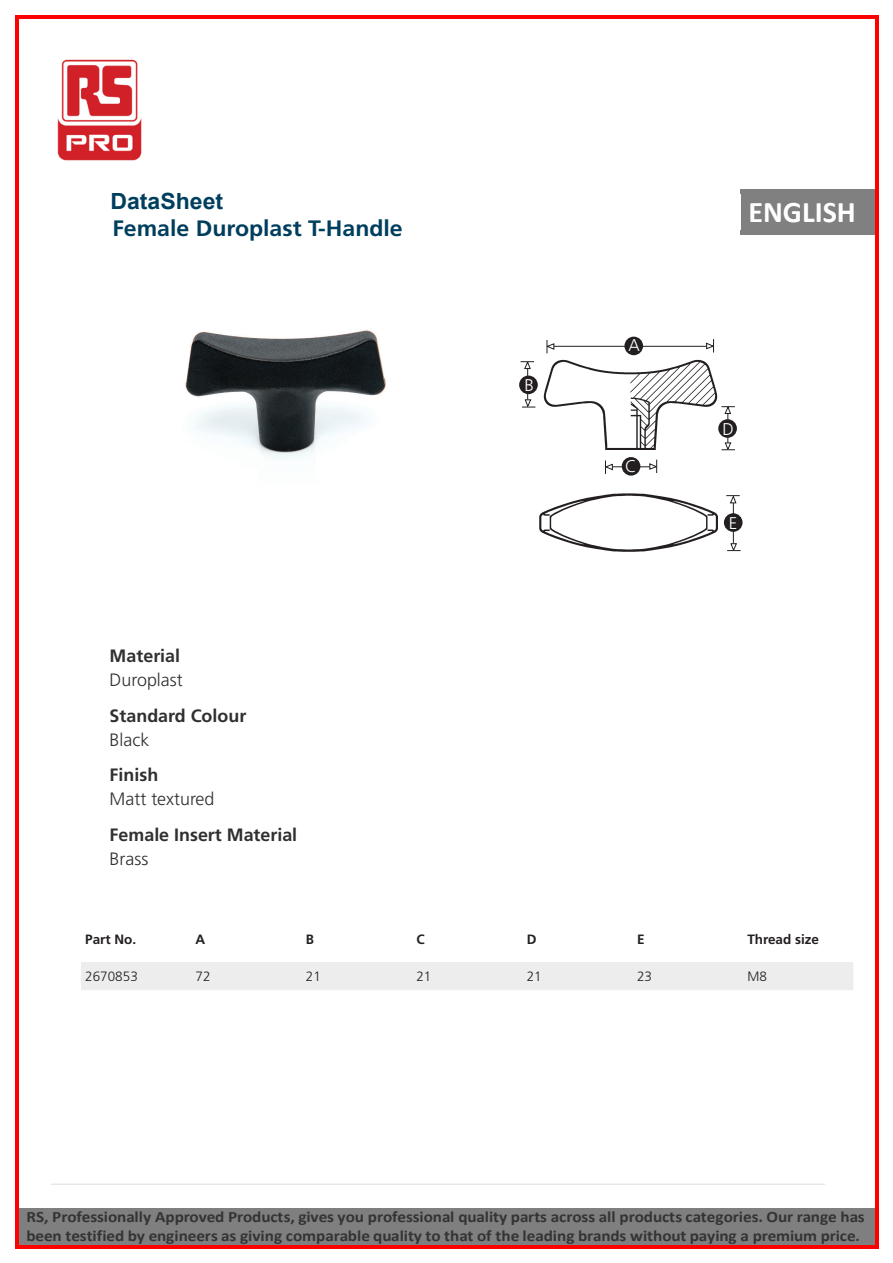
<style>
.page{position:relative;width:893px;height:1263px;background:#fff}
.page>*{position:absolute;margin:0;border:0;box-sizing:border-box;transform-origin:0 0}
.t1{font:700 30px "Calibri";color:#fff}
.t2{font:700 22.35px "Frutiger LT Std";color:#003e5e;scale:1.04 1}
.t3{font:700 22.35px "Arial";color:#003e5e;scale:1.04 1}
.t4{font:700 17.85px "Frutiger LT Std";color:#312f30}
.t5{font:300 17.85px "Frutiger LT Std";color:#312f30}
.Line_Drawing{font:300 16.95px "Frutiger LT Std";color:#fff}
.t6{font:700 15.9px/19.2px "Calibri";letter-spacing:-.005em;color:#343434;scale:1.08 1}
.Rencol_Paragraph_BOL{font:700 13.5px "Frutiger LT Std";color:#231f20}
.Rencol_Paragraph_LIG{font:300 13.5px "Frutiger LT Std";color:#231f20}
.s1{font-size:15px}
</style>
<div class="page">
<hr style="left:51px;top:1184px;width:774px;height:1px;background:#dcdddf">
<img style="left:185px;top:330px;width:201px;height:129px">
<img style="left:544px;top:355px;width:173px;height:95px">
<hr style="left:554px;top:346px;width:159px;height:1px;background:#231f20">
<svg style="left:546px;top:340px;width:9px;height:13px"></svg>
<svg style="left:706px;top:339px;width:8px;height:13px"></svg>
<hr style="left:608px;top:466px;width:48px;height:1px;background:#231f20">
<svg style="left:605px;top:460px;width:8px;height:14px"></svg>
<svg style="left:649px;top:460px;width:8px;height:13px"></svg>
<div style="left:624px;top:337px;width:19px;height:18px;background:#231f20;border-radius:50%"></div>
<div style="left:622px;top:457px;width:18px;height:19px;background:#231f20;border-radius:50%"></div>
<hr style="left:527px;top:365px;width:1px;height:35px;background:#231f20">
<svg style="left:521px;top:361px;width:13px;height:8px"></svg>
<hr style="left:727px;top:409px;width:1px;height:35px;background:#231f20">
<svg style="left:721px;top:406px;width:14px;height:8px"></svg>
<svg style="left:721px;top:442px;width:14px;height:9px"></svg>
<div style="left:718px;top:419px;width:19px;height:19px;background:#231f20;border-radius:50%"></div>
<div style="left:519px;top:376px;width:19px;height:18px;background:#231f20;border-radius:50%"></div>
<svg style="left:522px;top:399px;width:13px;height:9px"></svg>
<img style="left:539px;top:493px;width:187px;height:59px">
<hr style="left:733px;top:501px;width:1px;height:43px;background:#231f20">
<svg style="left:726px;top:495px;width:14px;height:9px"></svg>
<svg style="left:727px;top:543px;width:14px;height:9px"></svg>
<div style="left:724px;top:513px;width:18px;height:19px;background:#231f20;border-radius:50%"></div>
<div style="left:81px;top:962px;width:772px;height:28px;background:#ededee"></div>
<div style="left:19px;top:1226px;width:857px;height:18px;background:#7f7f7f"></div>
<div style="left:19px;top:1208px;width:857px;height:19px;background:#7f7f7f"></div>
<div style="left:740px;top:189px;width:136px;height:5px;background:#808080"></div>
<div style="left:740px;top:194px;width:8px;height:36px;background:#808080"></div>
<div style="left:867px;top:194px;width:9px;height:36px;background:#808080"></div>
<div style="left:740px;top:230px;width:136px;height:5px;background:#808080"></div>
<div style="left:748px;top:194px;width:119px;height:36px;background:#808080"></div>
<img style="left:57px;top:59px;width:85px;height:102px">
<hr style="left:18px;top:15px;width:857px;height:3px;background:#f00">
<hr style="left:15px;top:18px;width:3px;height:1227px;background:#f00">
<hr style="left:875px;top:18px;width:3px;height:1227px;background:#f00">
<hr style="left:18px;top:1245px;width:857px;height:3px;background:#f00">
<h2 class="t3" style="left:110px;top:188px;width:110px">DataSheet</h2>
<h2 class="t2" style="left:112px;top:215px;width:281px">Female Duroplast T-Handle</h2>
<p class="t4" style="left:110px;top:645px;width:72px">Material</p>
<p class="t5" style="left:110px;top:670px;width:75px">Duroplast</p>
<p class="t4" style="left:110px;top:705px;width:138px">Standard Colour</p>
<p class="t5" style="left:110px;top:729px;width:41px">Black</p>
<p class="t4" style="left:110px;top:765px;width:50px">Finish</p>
<p class="t5" style="left:110px;top:789px;width:106px">Matt textured</p>
<p class="t4" style="left:110px;top:824px;width:189px">Female Insert Material</p>
<p class="t5" style="left:110px;top:849px;width:40px">Brass</p>
<p class="Line_Drawing" style="left:524px;top:375px;width:11px">B</p>
<p class="Line_Drawing" style="left:628px;top:336px;width:13px">A</p>
<p class="Line_Drawing" style="left:625px;top:457px;width:13px">C</p>
<h1 class="t1" style="left:748px;top:199px;width:109px">ENGLISH</h1>
<p class="Line_Drawing" style="left:722px;top:419px;width:13px">D</p>
<p class="Line_Drawing" style="left:729px;top:513px;width:10px">E</p>
<p class="Rencol_Paragraph_BOL" style="left:85px;top:931px;width:53px">Part No.</p>
<p class="Rencol_Paragraph_BOL" style="left:196px;top:931px;width:11px">A</p>
<p class="Rencol_Paragraph_BOL" style="left:306px;top:931px;width:10px">B</p>
<p class="Rencol_Paragraph_BOL" style="left:416px;top:931px;width:10px">C</p>
<p class="Rencol_Paragraph_BOL" style="left:527px;top:931px;width:11px">D</p>
<p class="Rencol_Paragraph_BOL" style="left:637px;top:931px;width:9px">E</p>
<p class="Rencol_Paragraph_BOL" style="left:747px;top:931px;width:73px">Thread size</p>
<p class="Rencol_Paragraph_LIG" style="left:85px;top:969px;width:54px">2670853</p>
<p class="Rencol_Paragraph_LIG" style="left:196px;top:969px;width:17px">72</p>
<p class="Rencol_Paragraph_LIG" style="left:306px;top:969px;width:17px">21</p>
<p class="Rencol_Paragraph_LIG" style="left:416px;top:969px;width:17px">21</p>
<p class="Rencol_Paragraph_LIG" style="left:527px;top:969px;width:17px">21</p>
<p class="Rencol_Paragraph_LIG" style="left:637px;top:969px;width:17px">23</p>
<p class="Rencol_Paragraph_LIG" style="left:747px;top:969px;width:21px">M8</p>
<p class="t6" style="left:26px;top:1208px;width:778px">RS, Professionally Approved Products, gives you professional quality parts across all products categories. Our range has been testified by engineers as giving comparable quality to that of the leading brands without paying a premium price<span class="s1">.</span></p>
</div>
